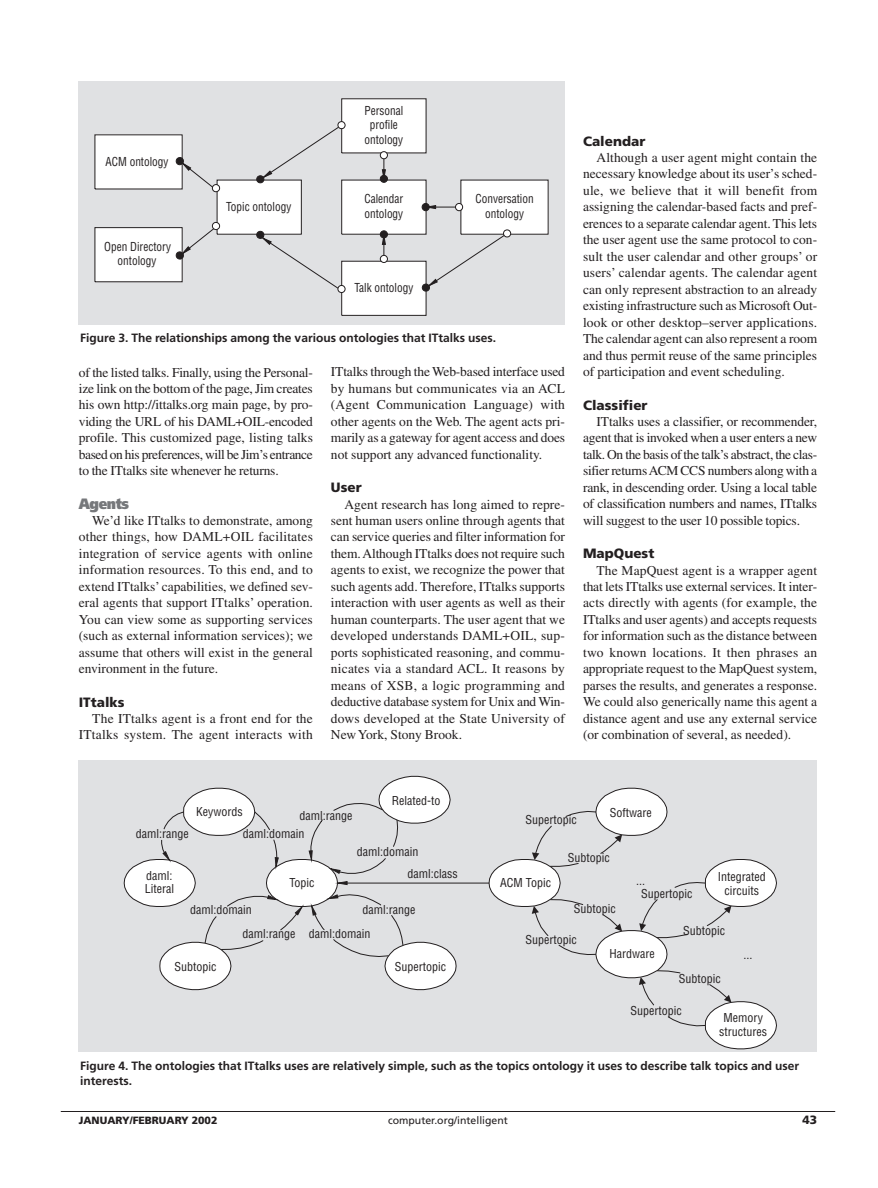
<style>
.page{position:relative;width:878px;height:1188px;background:#fff}
.page>*{position:absolute;margin:0;border:0;box-sizing:border-box;transform-origin:0 0}
.t1{font:900 15px "Frutiger";letter-spacing:-.03em;color:#76787b;scale:.9 1}
.t2{font:13.5px/16.5px "Times";color:#231f20;text-align:justify}
.t3{font:900 13.5px "Frutiger";color:#231f20}
.t4{font:condensed 12px/13.5px "Helvetica";color:#231f20;text-align:center}
.t5{font:700 12px/15px "Frutiger";color:#231f20}
.t6{font:condensed 12px/14.4px "Helvetica";color:#231f20;text-align:center;scale:.93 1}
.t7{font:900 12px "Frutiger";color:#231f20}
.t8{font:10.5px "Frutiger";color:#231f20}
.t9{font:900 10.5px "Frutiger";color:#231f20}
</style>
<div class="page">
<hr style="left:61px;top:1111px;width:774px;height:1px;background:#231f20">
<div style="left:79px;top:81px;width:486px;height:244px;background:#e0e1e3"></div>
<div style="left:342px;top:99px;width:84px;height:54px;background:#fff"></div>
<div style="left:342px;top:180px;width:84px;height:54px;background:#fff"></div>
<div style="left:342px;top:261px;width:84px;height:54px;background:#fff"></div>
<div style="left:341px;top:261px;width:85px;height:55px;border:1px solid #231f20"></div>
<svg style="left:379px;top:151px;width:9px;height:112px"></svg>
<div style="left:95px;top:135px;width:87px;height:54px;background:#fff"></div>
<div style="left:95px;top:228px;width:87px;height:54px;background:#fff"></div>
<div style="left:94px;top:227px;width:88px;height:55px;border:1px solid #231f20"></div>
<div style="left:461px;top:180px;width:87px;height:54px;background:#fff"></div>
<svg style="left:175px;top:121px;width:171px;height:172px"></svg>
<hr style="left:425px;top:207px;width:36px;height:1px;background:#231f20">
<svg style="left:454px;top:203px;width:9px;height:8px"></svg>
<svg style="left:421px;top:203px;width:15px;height:8px"></svg>
<svg style="left:421px;top:229px;width:90px;height:63px"></svg>
<div style="left:79px;top:760px;width:738px;height:292px;background:#e0e1e3"></div>
<svg style="left:204px;top:803px;width:521px;height:223px"></svg>
<svg style="left:378px;top:776px;width:73px;height:35px"></svg>
<svg style="left:384px;top:942px;width:73px;height:48px"></svg>
<svg style="left:159px;top:942px;width:73px;height:48px"></svg>
<svg style="left:124px;top:787px;width:223px;height:129px"></svg>
<svg style="left:254px;top:811px;width:471px;height:127px"></svg>
<svg style="left:488px;top:852px;width:73px;height:62px"></svg>
<svg style="left:595px;top:787px;width:72px;height:55px"></svg>
<svg style="left:704px;top:995px;width:72px;height:54px"></svg>
<svg style="left:595px;top:923px;width:72px;height:62px"></svg>
<svg style="left:704px;top:859px;width:72px;height:55px"></svg>
<p class="t6" style="left:106px;top:155px;width:69px">ACM ontology</p>
<p class="t6" style="left:104px;top:240px;width:73px">Open Directory ontology</p>
<p class="t6" style="left:364px;top:104px;width:43px">Personal profile ontology</p>
<p class="t6" style="left:226px;top:200px;width:72px">Topic ontology</p>
<p class="t6" style="left:475px;top:193px;width:64px">Conversation ontology</p>
<p class="t6" style="left:364px;top:193px;width:43px;text-align:left">Calendar ontology</p>
<p class="t6" style="left:354px;top:281px;width:65px">Talk ontology</p>
<p class="t5" style="left:80px;top:331px;width:417px">Figure 3. The relationships among the various ontologies that ITtalks uses.</p>
<p class="t2" style="left:79px;top:365px;width:235px">of the listed talks. Finally, using the Personal&shy;ize link on the bottom of the page, Jim creates his own http://ittalks.org main page, by pro&shy;viding the URL of his DAML+OIL-encoded profile. This customized page, listing talks based on his preferences, will be Jim’s entrance to the ITtalks site whenever he returns.</p>
<p class="t1" style="left:79px;top:497px;width:57px">Agents</p>
<p class="t2" style="left:79px;top:513px;width:236px;text-indent:14px">We’d like ITtalks to demonstrate, among other things, how DAML+OIL facilitates integration of service agents with online information resources. To this end, and to extend ITtalks’ capabilities, we defined sev&shy;eral agents that support ITtalks’ operation.<br>You can view some as supporting services (such as external information services); we assume that others will exist in the general environment in the future.</p>
<p class="t3" style="left:79px;top:696px;width:47px">ITtalks</p>
<p class="t2" style="left:79px;top:711px;width:235px;text-align:right">The ITtalks agent is a front end for the<br>ITtalks system. The agent interacts with</p>
<p class="t2" style="left:331px;top:365px;width:236px">ITtalks through the Web-based interface used by humans but communicates via an ACL (Agent Communication Language) with other agents on the Web. The agent acts pri&shy;marily as a gateway for agent access and does not support any advanced functionality.</p>
<p class="t3" style="left:331px;top:482px;width:32px">User</p>
<p class="t2" style="left:331px;top:497px;width:236px;text-indent:14px">Agent research has long aimed to repre&shy;sent human users online through agents that can service queries and filter information for them. Although ITtalks does not require such agents to exist, we recognize the power that such agents add. Therefore, ITtalks supports interaction with user agents as well as their human counterparts. The user agent that we developed understands DAML+OIL, sup&shy;ports sophisticated reasoning, and commu&shy;nicates via a standard ACL. It reasons by means of XSB, a logic programming and deductive database system for Unix and Win&shy;dows developed at the State University of New York, Stony Brook.</p>
<p class="t3" style="left:583px;top:135px;width:64px">Calendar</p>
<p class="t2" style="left:583px;top:150px;width:236px;text-indent:14px">Although a user agent might contain the necessary knowledge about its user’s sched&shy;ule, we believe that it will benefit from assigning the calendar-based facts and pref&shy;erences to a separate calendar agent. This lets the user agent use the same protocol to con&shy;sult the user calendar and other groups’ or users’ calendar agents. The calendar agent can only represent abstraction to an already existing infrastructure such as Microsoft Out&shy;look or other desktop–server applications.<br>The calendar agent can also represent a room and thus permit reuse of the same principles of participation and event scheduling.</p>
<p class="t3" style="left:583px;top:399px;width:66px">Classifier</p>
<p class="t2" style="left:583px;top:414px;width:236px;text-indent:14px">ITtalks uses a classifier, or recommender, agent that is invoked when a user enters a new talk. On the basis of the talk’s abstract, the clas&shy;sifier returns ACM CCS numbers along with a rank, in descending order. Using a local table of classification numbers and names, ITtalks will suggest to the user 10 possible topics.</p>
<p class="t3" style="left:583px;top:548px;width:73px">MapQuest</p>
<p class="t2" style="left:583px;top:563px;width:236px;text-indent:14px">The MapQuest agent is a wrapper agent that lets ITtalks use external services. It inter&shy;acts directly with agents (for example, the ITtalks and user agents) and accepts requests for information such as the distance between two known locations. It then phrases an appropriate request to the MapQuest system, parses the results, and generates a response.<br>We could also generically name this agent a distance agent and use any external service (or combination of several, as needed).</p>
<p class="t4" style="left:392px;top:794px;width:50px">Related-to</p>
<p class="t4" style="left:196px;top:806px;width:48px">Keywords</p>
<p class="t4" style="left:299px;top:809px;width:54px">daml:range</p>
<p class="t4" style="left:525px;top:814px;width:53px">Supertopic</p>
<p class="t4" style="left:609px;top:806px;width:43px">Software</p>
<p class="t4" style="left:136px;top:828px;width:54px">daml:range</p>
<p class="t4" style="left:243px;top:828px;width:63px">daml:domain</p>
<p class="t4" style="left:357px;top:845px;width:63px">daml:domain</p>
<p class="t4" style="left:567px;top:851px;width:43px">Subtopic</p>
<p class="t4" style="left:145px;top:869px;width:31px;text-align:left">daml:<br>Literal</p>
<p class="t4" style="left:289px;top:877px;width:27px">Topic</p>
<p class="t4" style="left:407px;top:868px;width:52px">daml:class</p>
<p class="t4" style="left:500px;top:877px;width:52px">ACM Topic</p>
<p class="t4" style="left:636px;top:875px;width:10px">...</p>
<p class="t4" style="left:641px;top:887px;width:53px">Supertopic</p>
<p class="t4" style="left:717px;top:871px;width:49px">Integrated circuits</p>
<p class="t4" style="left:190px;top:904px;width:63px">daml:domain</p>
<p class="t4" style="left:309px;top:899px;width:108px;line-height:24px;text-align:left;text-indent:54px">daml:range daml:domain</p>
<p class="t4" style="left:242px;top:928px;width:54px">daml:range</p>
<p class="t4" style="left:573px;top:902px;width:43px">Subtopic</p>
<p class="t4" style="left:525px;top:934px;width:53px">Supertopic</p>
<p class="t4" style="left:683px;top:925px;width:43px">Subtopic</p>
<p class="t4" style="left:609px;top:947px;width:47px">Hardware</p>
<p class="t4" style="left:743px;top:949px;width:10px">...</p>
<p class="t4" style="left:174px;top:961px;width:43px">Subtopic</p>
<p class="t4" style="left:395px;top:961px;width:53px">Supertopic</p>
<p class="t4" style="left:678px;top:973px;width:43px">Subtopic</p>
<p class="t4" style="left:630px;top:1004px;width:53px">Supertopic</p>
<p class="t4" style="left:719px;top:1012px;width:49px">Memory structures</p>
<p class="t5" style="left:80px;top:1059px;width:720px">Figure 4. The ontologies that ITtalks uses are relatively simple, such as the topics ontology it uses to describe talk topics and user interests.</p>
<p class="t9" style="left:79px;top:1117px;width:140px">JANUARY/FEBRUARY 2002</p>
<p class="t8" style="left:388px;top:1117px;width:121px">computer.org/intelligent</p>
<p class="t7" style="left:802px;top:1115px;width:16px">43</p>
</div>
